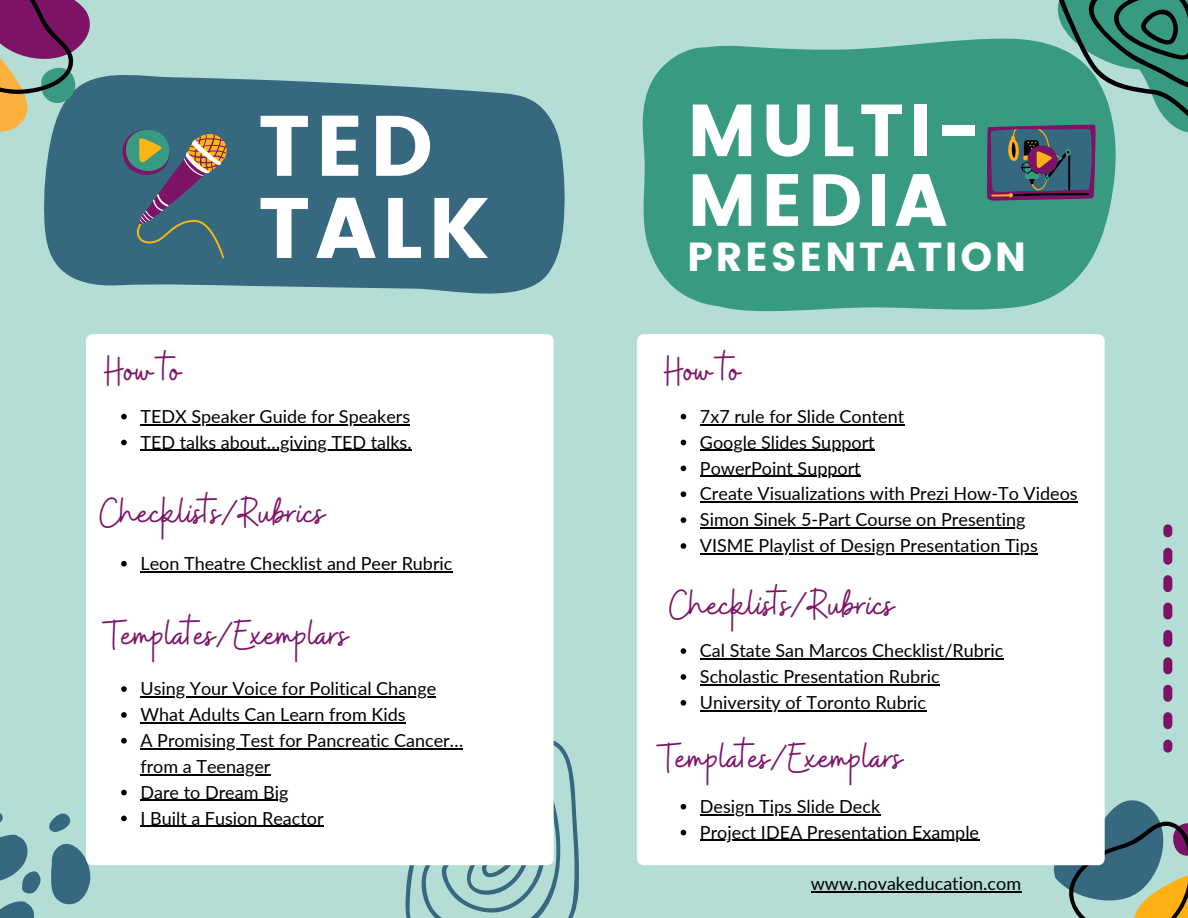
<style>
.page{position:relative;width:1188px;height:918px;background:#b3ddd5}
.page>*{position:absolute;margin:0;border:0;box-sizing:border-box;transform-origin:0 0}
.t1{font:85.5px/82.2px "Poppins";letter-spacing:.06em;color:#fff}
.t2{font:73.5px "Poppins";letter-spacing:.06em;color:#fff}
.t3{font:42.75px "Buffalo";color:#7c1366}
.t4{font:40.5px "Poppins";letter-spacing:.06em;color:#fff}
.t5{font:18px/25.8px "Lato";color:#000}
</style>
<div class="page">
<svg style="left:44px;top:75px;width:521px;height:219px;background:#437488"></svg>
<svg style="left:0;top:0;width:91px;height:134px"></svg>
<svg style="left:405px;top:736px;width:174px;height:182px"></svg>
<div style="left:1163px;top:524px;width:9px;height:13px;background:#7c1366;border-radius:5px"></div>
<svg style="left:1163px;top:548px;width:9px;height:181px"></svg>
<div style="left:1163px;top:740px;width:9px;height:13px;background:#7c1366;border-radius:5px"></div>
<svg style="left:1050px;top:789px;width:138px;height:129px"></svg>
<svg style="left:51px;top:843px;width:40px;height:62px"></svg>
<svg style="left:0;top:901px;width:34px;height:17px"></svg>
<svg style="left:0;top:835px;width:41px;height:59px"></svg>
<svg style="left:49px;top:813px;width:22px;height:19px"></svg>
<svg style="left:0;top:813px;width:3px;height:10px"></svg>
<div style="left:86px;top:334px;width:467px;height:531px;background:#fff;border-radius:7px"></div>
<svg style="left:122px;top:124px;width:106px;height:135px;background:#536b76"></svg>
<div style="left:637px;top:334px;width:467px;height:531px;background:#fff;border-radius:7px"></div>
<svg style="left:642px;top:39px;width:469px;height:273px;background:#439f89"></svg>
<svg style="left:987px;top:0;width:201px;height:201px"></svg>
<svg style="left:121px;top:414px;width:6px;height:5px"></svg>
<hr style="left:140px;top:424px;width:270px;height:1px;background:#000">
<svg style="left:121px;top:440px;width:6px;height:5px"></svg>
<hr style="left:140px;top:450px;width:272px;height:1px;background:#000">
<svg style="left:121px;top:561px;width:6px;height:6px"></svg>
<hr style="left:140px;top:571px;width:313px;height:1px;background:#000">
<svg style="left:121px;top:686px;width:6px;height:6px"></svg>
<hr style="left:140px;top:696px;width:296px;height:1px;background:#000">
<svg style="left:121px;top:712px;width:6px;height:6px"></svg>
<hr style="left:140px;top:722px;width:266px;height:1px;background:#000">
<svg style="left:121px;top:738px;width:6px;height:6px"></svg>
<hr style="left:140px;top:748px;width:323px;height:1px;background:#000">
<hr style="left:140px;top:774px;width:131px;height:1px;background:#000">
<svg style="left:121px;top:790px;width:6px;height:5px"></svg>
<hr style="left:140px;top:800px;width:148px;height:1px;background:#000">
<svg style="left:121px;top:816px;width:6px;height:5px"></svg>
<hr style="left:140px;top:826px;width:184px;height:1px;background:#000">
<hr style="left:811px;top:891px;width:210px;height:1px;background:#000">
<svg style="left:681px;top:414px;width:5px;height:5px"></svg>
<hr style="left:700px;top:424px;width:204px;height:1px;background:#000">
<svg style="left:681px;top:440px;width:5px;height:5px"></svg>
<hr style="left:700px;top:450px;width:175px;height:1px;background:#000">
<svg style="left:681px;top:466px;width:5px;height:5px"></svg>
<hr style="left:700px;top:476px;width:161px;height:1px;background:#000">
<svg style="left:681px;top:491px;width:5px;height:6px"></svg>
<hr style="left:700px;top:502px;width:378px;height:1px;background:#000">
<svg style="left:681px;top:517px;width:5px;height:6px"></svg>
<hr style="left:700px;top:527px;width:326px;height:2px;background:#000">
<svg style="left:681px;top:543px;width:5px;height:6px"></svg>
<hr style="left:700px;top:553px;width:338px;height:1px;background:#000">
<svg style="left:681px;top:648px;width:5px;height:6px"></svg>
<hr style="left:700px;top:658px;width:303px;height:2px;background:#000">
<svg style="left:681px;top:674px;width:5px;height:6px"></svg>
<hr style="left:700px;top:684px;width:240px;height:1px;background:#000">
<svg style="left:681px;top:700px;width:5px;height:6px"></svg>
<hr style="left:700px;top:710px;width:226px;height:1px;background:#000">
<svg style="left:681px;top:804px;width:5px;height:6px"></svg>
<hr style="left:700px;top:814px;width:180px;height:1px;background:#000">
<svg style="left:681px;top:830px;width:5px;height:5px"></svg>
<hr style="left:700px;top:840px;width:279px;height:1px;background:#000">
<p class="t3" style="left:104px;top:343px;width:78px">How to</p>
<p class="t1" style="left:258px;top:105px;width:233px">TED<br>TALK</p>
<p class="t5" style="left:140px;top:403px;width:271px">TEDX Speaker Guide for Speakers</p>
<p class="t5" style="left:140px;top:429px;width:273px">TED talks about…giving TED talks.</p>
<p class="t3" style="left:100px;top:486px;width:226px">Checklists/Rubrics</p>
<p class="t5" style="left:140px;top:550px;width:314px">Leon Theatre Checklist and Peer Rubric</p>
<p class="t3" style="left:104px;top:607px;width:245px">Templates/Exemplars</p>
<p class="t5" style="left:140px;top:675px;width:297px">Using Your Voice for Political Change</p>
<p class="t5" style="left:140px;top:701px;width:267px">What Adults Can Learn from Kids</p>
<p class="t5" style="left:140px;top:727px;width:324px">A Promising Test for Pancreatic Cancer… from a Teenager</p>
<p class="t5" style="left:140px;top:779px;width:149px">Dare to Dream Big</p>
<p class="t5" style="left:140px;top:805px;width:185px">I Built a Fusion Reactor</p>
<p class="t2" style="left:687px;top:88px;width:294px">MULTI-</p>
<p class="t2" style="left:687px;top:158px;width:262px">MEDIA</p>
<p class="t4" style="left:687px;top:233px;width:341px">PRESENTATION</p>
<p class="t3" style="left:664px;top:343px;width:78px">How to</p>
<p class="t5" style="left:700px;top:403px;width:206px">7x7 rule for Slide Content</p>
<p class="t5" style="left:700px;top:429px;width:176px">Google Slides Support</p>
<p class="t5" style="left:700px;top:455px;width:162px">PowerPoint Support</p>
<p class="t5" style="left:700px;top:481px;width:379px">Create Visualizations with Prezi How-To Videos</p>
<p class="t5" style="left:700px;top:506px;width:327px">Simon Sinek 5-Part Course on Presenting</p>
<p class="t5" style="left:700px;top:532px;width:339px">VISME Playlist of Design Presentation Tips</p>
<p class="t3" style="left:669px;top:577px;width:226px">Checklists/Rubrics</p>
<p class="t5" style="left:700px;top:637px;width:305px">Cal State San Marcos Checklist/Rubric</p>
<p class="t5" style="left:700px;top:663px;width:241px">Scholastic Presentation Rubric</p>
<p class="t5" style="left:700px;top:689px;width:228px">University of Toronto Rubric</p>
<p class="t3" style="left:659px;top:731px;width:245px">Templates/Exemplars</p>
<p class="t5" style="left:700px;top:793px;width:182px">Design Tips Slide Deck</p>
<p class="t5" style="left:700px;top:819px;width:281px">Project IDEA Presentation Example</p>
<p class="t5" style="left:811px;top:870px;width:212px">www.novakeducation.com</p>
</div>
